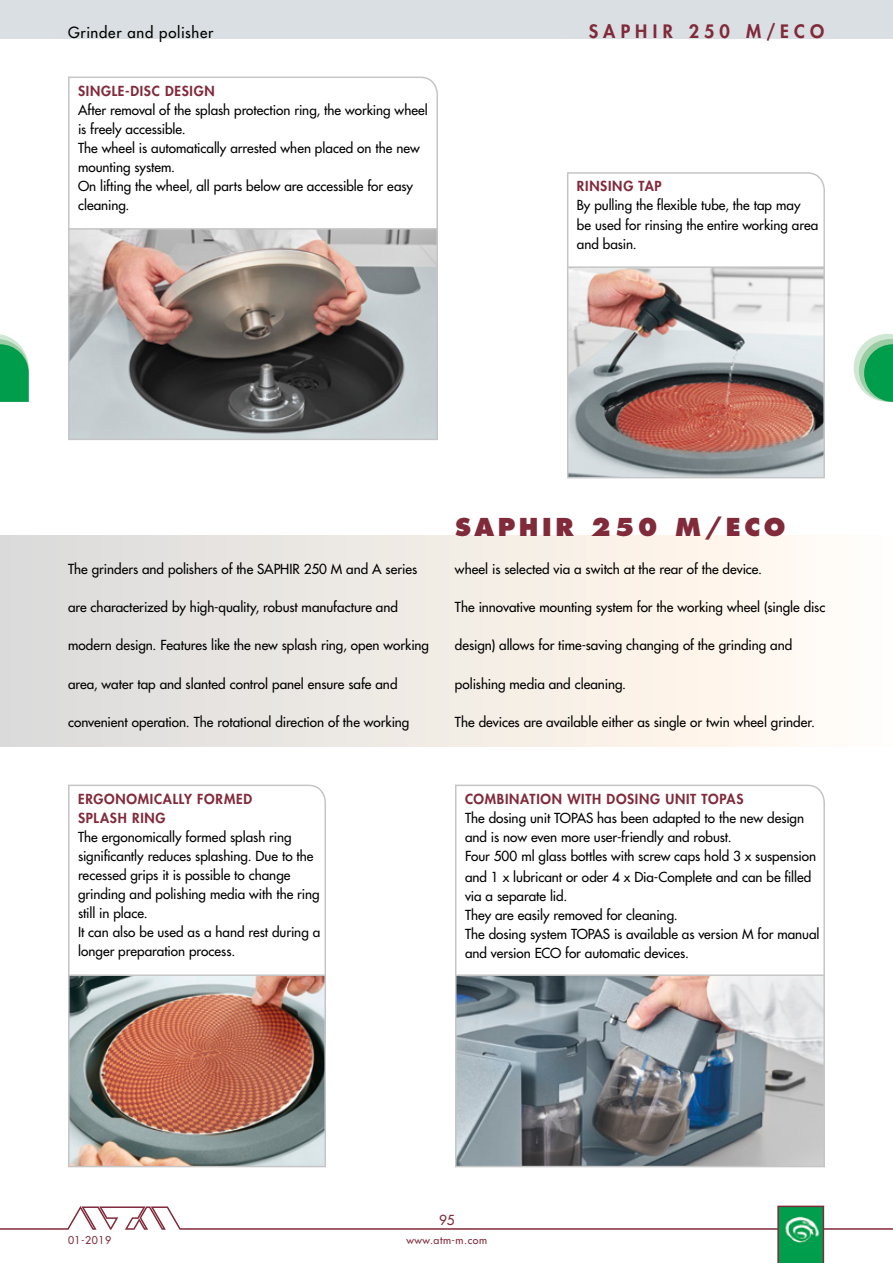
<style>
.page{position:relative;width:893px;height:1263px;background:#fff}
.page>*{position:absolute;margin:0;border:0;box-sizing:border-box;transform-origin:0 0}
.t1{font:800 24px "Futura Std";letter-spacing:.15em;color:#812a3a}
.t2{font:800 18px "Futura Std";letter-spacing:.285em;color:#812a3a}
.t3{font:500 15px "Futura Std";letter-spacing:.045em;color:#000}
.t4{font:500 13.5px/19px "Futura Std";color:#000}
.t5{font:800 13.5px/19.2px "Futura Std";letter-spacing:.055em;color:#812a3a}
.t6{font:500 13.5px "Futura Std";color:#812a3a}
.t7{font:500 10.5px "Futura Std";letter-spacing:.05em;color:#812a3a}
</style>
<div class="page">
<div style="left:0;top:0;width:893px;height:38px;background:#d9dfe2"></div>
<svg style="left:0;top:1205px;width:893px;height:58px"></svg>
<svg style="left:854px;top:334px;width:39px;height:68px"></svg>
<svg style="left:0;top:334px;width:29px;height:68px;background:#37b171"></svg>
<img style="left:567px;top:268px;width:258px;height:210px">
<div style="left:0;top:536px;width:893px;height:210px;background:linear-gradient(to right,#dcdbd9,#fffdf4)"></div>
<img style="left:68px;top:976px;width:258px;height:191px">
<svg style="left:68px;top:784px;width:258px;height:192px"></svg>
<svg style="left:567px;top:172px;width:258px;height:96px"></svg>
<svg style="left:68px;top:230px;width:370px;height:210px;background:#928c8a"></svg>
<svg style="left:68px;top:77px;width:370px;height:153px"></svg>
<img style="left:455px;top:976px;width:370px;height:191px">
<svg style="left:455px;top:784px;width:370px;height:192px"></svg>
<p class="t3" style="left:68px;top:23px;width:147px">Grinder and polisher</p>
<h2 class="t2" style="left:589px;top:20px;width:237px">SAPHIR 250 M/ECO</h2>
<p class="t5" style="left:78px;top:81px;width:138px">SINGLE-DISC DESIGN</p>
<p class="t4" style="left:78px;top:100px;width:351px">After removal of the splash protection ring, the working wheel is freely accessible.<br>The wheel is automatically arrested when placed on the new mounting system.<br>On lifting the wheel, all parts below are accessible for easy cleaning.</p>
<p class="t5" style="left:577px;top:177px;width:86px">RINSING TAP</p>
<p class="t4" style="left:577px;top:196px;width:243px">By pulling the flexible tube, the tap may<br>be used for rinsing the entire working area and basin.</p>
<p class="t4" style="left:68px;top:559px;width:351px">The grinders and polishers of the SAPHIR 250 M and A series</p>
<p class="t4" style="left:68px;top:597px;width:331px">are characterized by high-quality, robust manufacture and</p>
<p class="t4" style="left:68px;top:636px;width:363px">modern design. Features like the new splash ring, open working</p>
<p class="t4" style="left:68px;top:674px;width:331px">area, water tap and slanted control panel ensure safe and</p>
<p class="t4" style="left:68px;top:713px;width:343px">convenient operation. The rotational direction of the working</p>
<p class="t5" style="left:78px;top:789px;width:176px">ERGONOMICALLY FORMED<br>SPLASH RING</p>
<p class="t4" style="left:78px;top:827px;width:244px">The ergonomically formed splash ring significantly reduces splashing. Due to the recessed grips it is possible to change grinding and polishing media with the ring still in place.<br>It can also be used as a hand rest during a longer preparation process.</p>
<h1 class="t1" style="left:455px;top:512px;width:332px">SAPHIR 250 M/ECO</h1>
<p class="t4" style="left:455px;top:559px;width:309px">wheel is selected via a switch at the rear of the device.</p>
<p class="t4" style="left:455px;top:597px;width:372px">The innovative mounting system for the working wheel (single disc</p>
<p class="t4" style="left:455px;top:636px;width:339px">design) allows for time-saving changing of the grinding and</p>
<p class="t4" style="left:455px;top:674px;width:173px">polishing media and cleaning.</p>
<p class="t4" style="left:455px;top:713px;width:361px">The devices are available either as single or twin wheel grinder.</p>
<p class="t5" style="left:465px;top:789px;width:280px">COMBINATION WITH DOSING UNIT TOPAS</p>
<p class="t4" style="left:465px;top:808px;width:353px">The dosing unit TOPAS has been adapted to the new design and is now even more user-friendly and robust.<br>Four 500 ml glass bottles with screw caps hold 3 x suspension</p>
<p class="t4" style="left:465px;top:867px;width:356px">and 1 x lubricant or oder 4 x Dia-Complete and can be filled via a separate lid.<br>They are easily removed for cleaning.<br>The dosing system TOPAS is available as version M for manual and version ECO for automatic devices.</p>
<p class="t6" style="left:439px;top:1211px;width:17px">95</p>
<p class="t7" style="left:68px;top:1233px;width:45px">01-2019</p>
<p class="t7" style="left:406px;top:1233px;width:82px">www.atm-m.com</p>
</div>
